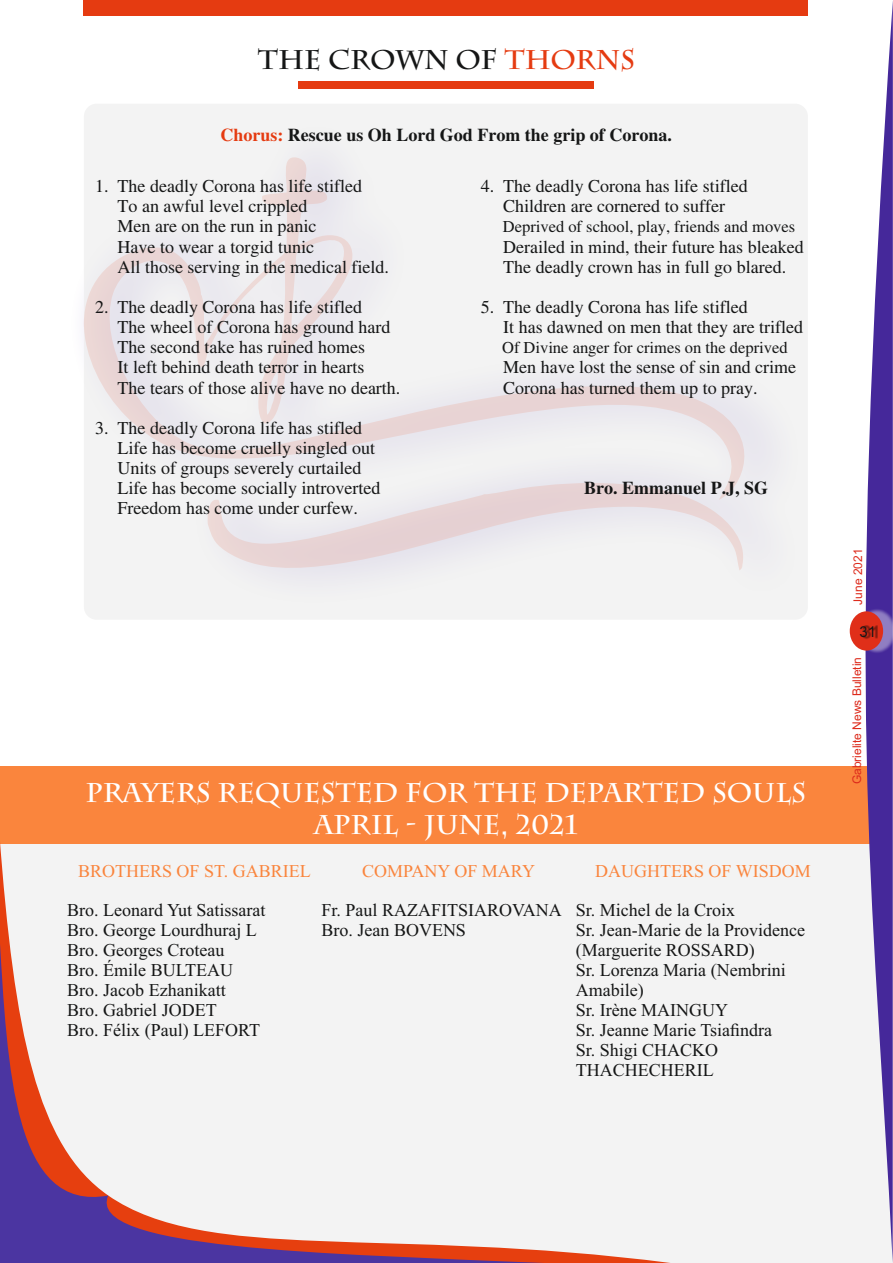
<style>
.page{position:relative;width:893px;height:1263px;background:#fff}
.page>*{position:absolute;margin:0;border:0;box-sizing:border-box;transform-origin:0 0}
.t1{font:700 27px/32.1px "Charlemagne Std";color:#fff;text-align:center}
.t2{font:700 27px "Charlemagne Std";color:#151616}
.t3{font:18px/20.1px "Times";color:#151616}
.t4{font:18px/20px "Times New Roman";color:#151616}
.t5{font:700 18px "Times";color:#151616}
.t6{font:18px "Times New Roman";color:#fa853d}
.t7{font:16.5px "Times";color:#151616}
.t8{font:15px "Arial";color:#151616}
.t9{font:12px "Arial";color:#dd2b1c}
.s1{color:#e53b11}
</style>
<div class="page">
<div style="left:0;top:840px;width:893px;height:423px;background:#f3f3f3"></div>
<div style="left:84px;top:104px;width:724px;height:516px;background:#ececec;border-radius:13px;opacity:.62"></div>
<div style="left:0;top:766px;width:882px;height:78px;background:#fa853d"></div>
<div style="left:84px;top:0;width:724px;height:16px;background:#e53b11"></div>
<div style="left:298px;top:81px;width:296px;height:8px;background:#e53b11"></div>
<svg style="left:0;top:844px;width:670px;height:419px"></svg>
<svg style="left:0;top:932px;width:548px;height:331px"></svg>
<svg style="left:849px;top:1px;width:44px;height:1261px"></svg>
<div style="left:855px;top:606px;width:38px;height:50px;background:#fff;opacity:.4"></div>
<div style="left:850px;top:611px;width:33px;height:40px;background:#e02f19;border-radius:50%"></div>
<div style="left:861px;top:625px;width:17px;height:14px;background:#151616;opacity:.49"></div>
<h1 class="t2" style="left:258px;top:50px;width:379px">THE CROWN OF <span class="s1">THORNS</span></h1>
<p class="t5" style="left:220px;top:128px;width:453px"><span class="s1">Chorus:</span> Rescue us Oh Lord God From the grip of Corona.</p>
<p class="t3" style="left:118px;top:178px;width:273px;text-indent:-22px">1. The deadly Corona has life stifled<br>To an awful level crippled<br>Men are on the run in panic<br>Have to wear a torgid tunic<br>All those serving in the medical field.</p>
<p class="t3" style="left:118px;top:299px;width:284px;text-indent:-22px">2. The deadly Corona has life stifled<br>The wheel of Corona has ground hard The second take has ruined homes<br>It left behind death terror in hearts<br>The tears of those alive have no dearth.</p>
<p class="t3" style="left:118px;top:420px;width:264px;text-indent:-22px">3. The deadly Corona life has stifled Life has become cruelly singled out Units of groups severely curtailed Life has become socially introverted Freedom has come under curfew.</p>
<p class="t3" style="left:481px;top:178px;width:268px;text-align:center">4. The deadly Corona has life stifled<br>Children are cornered to suffer</p>
<p class="t7" style="left:503px;top:221px;width:294px">Deprived of school, play, friends and moves</p>
<p class="t3" style="left:503px;top:238px;width:302px">Derailed in mind, their future has bleaked<br>The deadly crown has in full go blared.</p>
<p class="t3" style="left:503px;top:299px;width:301px;text-indent:-22px">5. The deadly Corona has life stifled<br>It has dawned on men that they are trifled</p>
<p class="t7" style="left:502px;top:342px;width:287px">Of Divine anger for crimes on the deprived</p>
<p class="t3" style="left:503px;top:359px;width:294px">Men have lost the sense of sin and crime<br>Corona has turned them up to pray.</p>
<p class="t5" style="left:584px;top:482px;width:186px">Bro. Emmanuel P.J, SG</p>
<h1 class="t1" style="left:86px;top:780px;width:722px">PRAYERS REQUESTED FOR THE DEPARTED SOULS<br>APRIL - JUNE, 2021</h1>
<p class="t6" style="left:78px;top:864px;width:234px">BROTHERS OF ST. GABRIEL</p>
<p class="t4" style="left:67px;top:902px;width:200px">Bro. Leonard Yut Satissarat<br>Bro. George Lourdhuraj L<br>Bro. Georges Croteau<br>Bro. Émile BULTEAU<br>Bro. Jacob Ezhanikatt<br>Bro. Gabriel JODET<br>Bro. Félix (Paul) LEFORT</p>
<p class="t6" style="left:362px;top:864px;width:174px">COMPANY OF MARY</p>
<p class="t4" style="left:321px;top:902px;width:242px">Fr. Paul RAZAFITSIAROVANA<br>Bro. Jean BOVENS</p>
<p class="t6" style="left:595px;top:864px;width:217px">DAUGHTERS OF WISDOM</p>
<p class="t4" style="left:576px;top:902px;width:231px">Sr. Michel de la Croix<br>Sr. Jean-Marie de la Providence (Marguerite ROSSARD)<br>Sr. Lorenza Maria (Nembrini<br>Amabile)<br>Sr. Irène MAINGUY<br>Sr. Jeanne Marie Tsiafindra<br>Sr. Shigi CHACKO<br>THACHECHERIL</p>
<p class="t9" style="left:853px;top:605px;width:58px;rotate:-90deg">June 2021</p>
<p class="t8" style="left:860px;top:626px;width:18px">31</p>
<p class="t9" style="left:852px;top:784px;width:129px;rotate:-90deg">Gabrielite News Bulletin</p>
</div>
